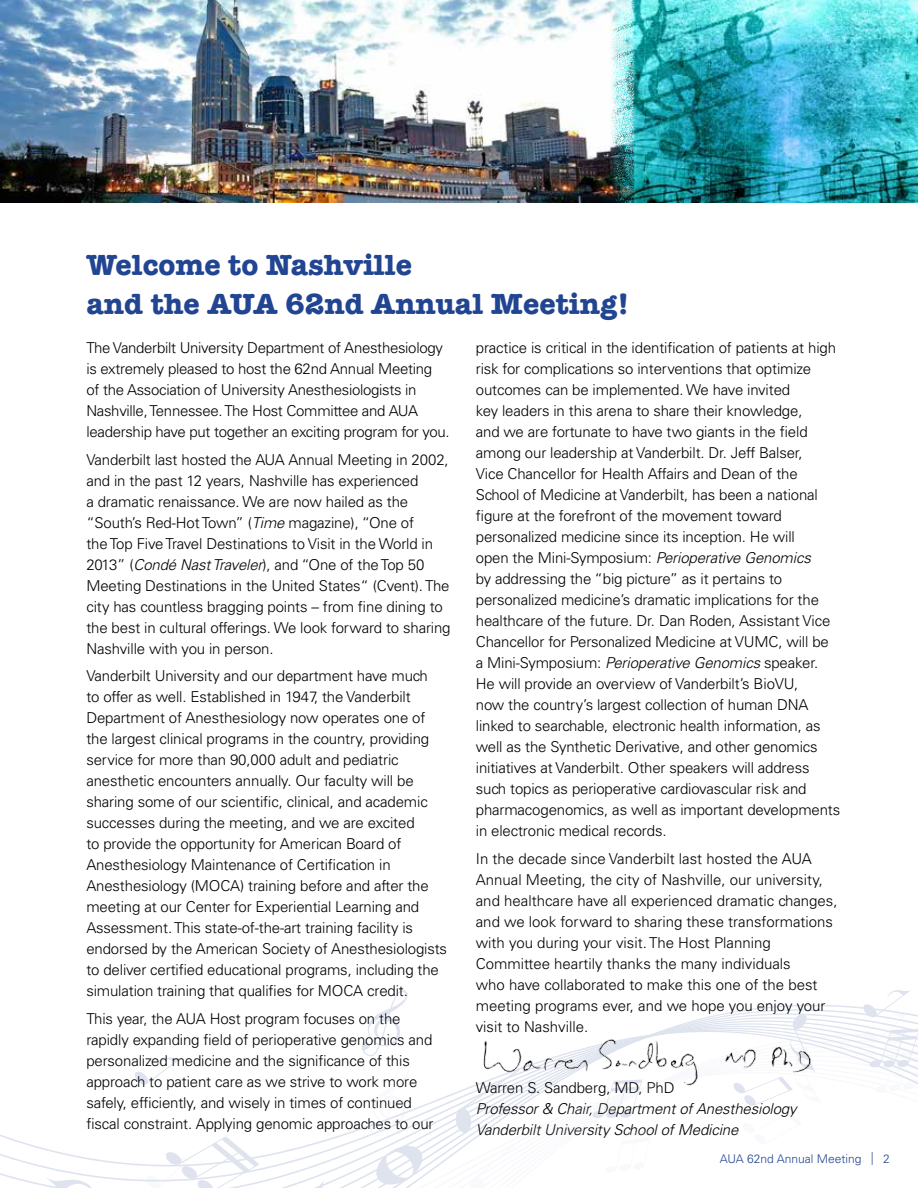
<style>
.page{position:relative;width:918px;height:1188px;background:#fff}
.page>*{position:absolute;margin:0;border:0;box-sizing:border-box;transform-origin:0 0}
.t1{font:700 30px/39px "American Typewriter";color:#224592}
.t2{font:300 15px/21px "Univers LT Std";letter-spacing:-.01em;color:#000}
.t3{font:italic 300 15px/21px "Univers LT Std";letter-spacing:-.01em;color:#000}
.t4{font:300 12px "Univers LT Std";color:#224592}
.s1{font-style:italic}
.s2{font-weight:100;font-stretch:ultra-condensed;font-size:18px}
</style>
<div class="page">
<img style="left:0;top:0;width:608px;height:202px">
<img style="left:608px;top:0;width:310px;height:202px">
<svg style="left:1px;top:990px;width:917px;height:198px"></svg>
<img style="left:477px;top:1029px;width:341px;height:60px">
<h1 class="t1" style="left:86px;top:244px;width:545px">Welcome to Nashville<br>and the AUA 62nd Annual Meeting!</h1>
<p class="t2" style="left:86px;top:337px;width:365px">The Vanderbilt University Department of Anesthesiology is extremely pleased to host the 62nd Annual Meeting<br>of the Association of University Anesthesiologists in Nashville, Tennessee. The Host Committee and AUA leadership have put together an exciting program for you.</p>
<p class="t2" style="left:86px;top:449px;width:366px">Vanderbilt last hosted the AUA Annual Meeting in 2002, and in the past 12 years, Nashville has experienced<br>a dramatic renaissance. We are now hailed as the “South’s Red-Hot Town” (<span class="s1">Time</span> magazine), “One of<br>the Top Five Travel Destinations to Visit in the World in 2013” (<span class="s1">Condé Nast Traveler</span>), and “One of the Top 50<br>Meeting Destinations in the United States“ (Cvent). The city has countless bragging points – from fine dining to the best in cultural offerings. We look forward to sharing Nashville with you in person.</p>
<p class="t2" style="left:86px;top:665px;width:362px">Vanderbilt University and our department have much<br>to offer as well. Established in 1947, the Vanderbilt Department of Anesthesiology now operates one of the largest clinical programs in the country, providing service for more than 90,000 adult and pediatric anesthetic encounters annually. Our faculty will be sharing some of our scientific, clinical, and academic successes during the meeting, and we are excited<br>to provide the opportunity for American Board of Anesthesiology Maintenance of Certification in Anesthesiology (MOCA) training before and after the meeting at our Center for Experiential Learning and Assessment. This state-of-the-art training facility is endorsed by the American Society of Anesthesiologists to deliver certified educational programs, including the simulation training that qualifies for MOCA credit.</p>
<p class="t2" style="left:86px;top:1008px;width:349px">This year, the AUA Host program focuses on the rapidly expanding field of perioperative genomics and personalized medicine and the significance of this approach to patient care as we strive to work more safely, efficiently, and wisely in times of continued fiscal constraint. Applying genomic approaches to our</p>
<p class="t2" style="left:476px;top:337px;width:366px">practice is critical in the identification of patients at high risk for complications so interventions that optimize outcomes can be implemented. We have invited<br>key leaders in this arena to share their knowledge,<br>and we are fortunate to have two giants in the field among our leadership at Vanderbilt. Dr. Jeff Balser,<br>Vice Chancellor for Health Affairs and Dean of the School of Medicine at Vanderbilt, has been a national figure at the forefront of the movement toward personalized medicine since its inception. He will<br>open the Mini-Symposium: <span class="s1">Perioperative Genomics<br></span>by addressing the “big picture” as it pertains to personalized medicine’s dramatic implications for the healthcare of the future. Dr. Dan Roden, Assistant Vice Chancellor for Personalized Medicine at VUMC, will be<br>a Mini-Symposium: <span class="s1">Perioperative Genomics</span> speaker.<br>He will provide an overview of Vanderbilt’s BioVU,<br>now the country’s largest collection of human DNA linked to searchable, electronic health information, as well as the Synthetic Derivative, and other genomics initiatives at Vanderbilt. Other speakers will address such topics as perioperative cardiovascular risk and pharmacogenomics, as well as important developments in electronic medical records.</p>
<p class="t2" style="left:476px;top:848px;width:363px">In the decade since Vanderbilt last hosted the AUA Annual Meeting, the city of Nashville, our university, and healthcare have all experienced dramatic changes, and we look forward to sharing these transformations with you during your visit. The Host Planning Committee heartily thanks the many individuals<br>who have collaborated to make this one of the best meeting programs ever, and we hope you enjoy your visit to Nashville.</p>
<p class="t2" style="left:476px;top:1077px;width:200px">Warren S. Sandberg, MD, PhD</p>
<p class="t3" style="left:476px;top:1098px;width:322px">Professor &amp; Chair, Department of Anesthesiology<br>Vanderbilt University School of Medicine</p>
<p class="t4" style="left:720px;top:1152px;width:172px">AUA 62nd Annual Meeting <span class="s2">l</span> 2</p>
</div>
